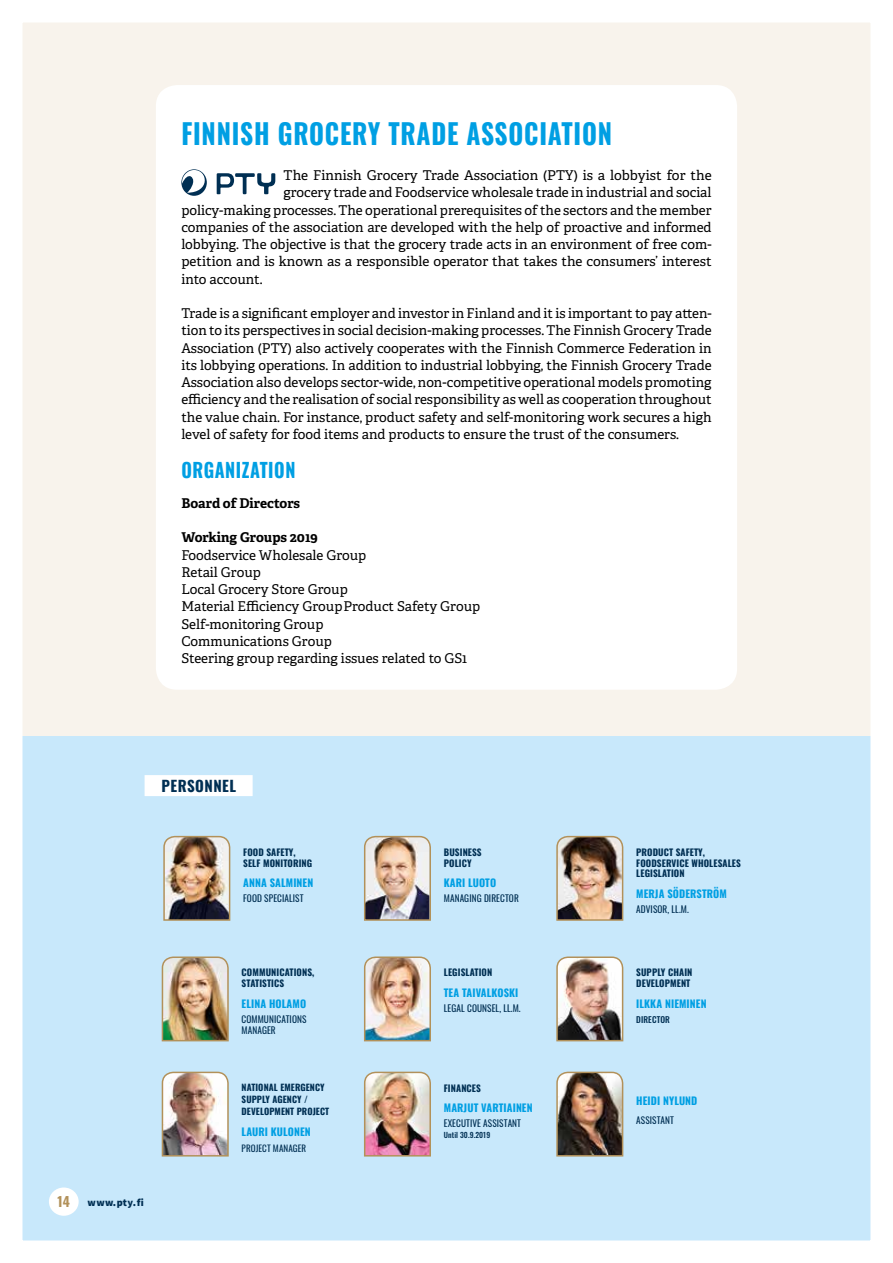
<style>
.page{position:relative;width:893px;height:1263px;background:#fff}
.page>*{position:absolute;margin:0;border:0;box-sizing:border-box;transform-origin:0 0}
.t1{font:700 28.05px "Oswald";letter-spacing:.03em;color:#009fe3;scale:.91 1}
.t2{font:700 19.8px "Oswald";letter-spacing:.03em;color:#009fe3;scale:.91 1}
.t3{font:700 15px "Oswald";letter-spacing:.03em;color:#002f53}
.t4{font:13.5px/17.2px "Adelle PE";color:#000;text-align:justify}
.t5{font:700 13.5px "Adelle PE";letter-spacing:-.005em;color:#000}
.t6{font:700 13.5px "Oswald";color:#b2915a}
.t7{font:700 10.5px "Oswald";letter-spacing:.01em;color:#009fe3}
.t8{font:900 10.5px "Source Sans Pro";letter-spacing:.04em;color:#002f53}
.t9{font:700 9.3px/10.8px "Oswald";letter-spacing:.01em;color:#002f53}
.t10{font:9.3px/10.8px "Oswald";letter-spacing:.01em;color:#002f53}
.t11{font:700 9px/12px "Oswald";letter-spacing:.01em;color:#002f53}
.t12{font:9px "Oswald";letter-spacing:.01em;color:#002f53}
.t13{font:500 8.4px "Oswald";letter-spacing:.015em;color:#002f53}
.t14{font:500 7.5px "Oswald";letter-spacing:.01em;color:#002f53}
</style>
<div class="page">
<div style="left:9px;top:13px;width:875px;height:1241px;background:#f8f3ec"></div>
<div style="left:22px;top:736px;width:855px;height:516px;background:#c8e8fb"></div>
<div style="left:49px;top:1187px;width:30px;height:29px;background:#fff;border-radius:50%"></div>
<div style="left:156px;top:85px;width:581px;height:605px;background:#fff;border-radius:21px"></div>
<svg style="left:181px;top:169px;width:94px;height:27px"></svg>
<img style="left:163px;top:835px;width:68px;height:86px">
<img style="left:364px;top:835px;width:67px;height:86px">
<img style="left:556px;top:835px;width:68px;height:86px">
<img style="left:161px;top:956px;width:68px;height:86px">
<img style="left:161px;top:1071px;width:68px;height:86px">
<img style="left:364px;top:956px;width:67px;height:86px">
<img style="left:556px;top:956px;width:68px;height:86px">
<img style="left:364px;top:1071px;width:67px;height:86px">
<img style="left:556px;top:1071px;width:68px;height:86px">
<div style="left:145px;top:775px;width:108px;height:21px;background:#fff"></div>
<div style="left:0;top:0;width:893px;height:1263px;border:22px solid #fff"></div>
<h1 class="t1" style="left:181px;top:119px;width:475px">FINNISH GROCERY TRADE ASSOCIATION</h1>
<p class="t4" style="left:284px;top:166px;width:430px">The Finnish Grocery Trade Association (PTY) is a lobbyist for the</p>
<p class="t4" style="left:284px;top:183px;width:429px">grocery trade and Foodservice wholesale trade in industrial and social</p>
<p class="t4" style="left:181px;top:201px;width:532px">policy-making processes. The operational prerequisites of the sectors and the member</p>
<p class="t4" style="left:181px;top:218px;width:532px">companies of the association are developed with the help of proactive and informed</p>
<p class="t4" style="left:181px;top:235px;width:532px">lobbying. The objective is that the grocery trade acts in an environment of free com-</p>
<p class="t4" style="left:181px;top:252px;width:532px">petition and is known as a responsible operator that takes the consumers’ interest</p>
<p class="t4" style="left:181px;top:270px;width:83px">into account.</p>
<p class="t4" style="left:181px;top:304px;width:532px">Trade is a significant employer and investor in Finland and it is important to pay atten&shy;tion to its perspectives in social decision-making processes. The Finnish Grocery Trade Association (PTY) also actively cooperates with the Finnish Commerce Federation in its lobbying operations. In addition to industrial lobbying, the Finnish Grocery Trade Association also develops sector-wide, non-competitive operational models promoting efficiency and the realisation of social responsibility as well as cooperation throughout the value chain. For instance, product safety and self-monitoring work secures a high level of safety for food items and products to ensure the trust of the consumers.</p>
<h2 class="t2" style="left:181px;top:459px;width:127px">ORGANIZATION</h2>
<p class="t5" style="left:181px;top:493px;width:120px">Board of Directors</p>
<p class="t5" style="left:181px;top:528px;width:138px">Working Groups 2019</p>
<p class="t4" style="left:181px;top:546px;width:300px;text-align:left">Foodservice Wholesale Group<br>Retail Group<br>Local Grocery Store Group<br>Material Efficiency GroupProduct Safety Group<br>Self-monitoring Group<br>Communications Group<br>Steering group regarding issues related to GS1</p>
<p class="t3" style="left:162px;top:778px;width:76px">PERSONNEL</p>
<p class="t9" style="left:243px;top:847px;width:71px">FOOD SAFETY,<br>SELF MONITORING</p>
<p class="t7" style="left:243px;top:877px;width:72px">ANNA SALMINEN</p>
<p class="t10" style="left:243px;top:892px;width:62px">FOOD SPECIALIST</p>
<p class="t6" style="left:58px;top:1195px;width:14px">14</p>
<p class="t8" style="left:88px;top:1195px;width:58px">www.pty.fi</p>
<p class="t9" style="left:242px;top:968px;width:74px">COMMUNICATIONS,<br>STATISTICS</p>
<p class="t7" style="left:242px;top:998px;width:66px">ELINA HOLAMO</p>
<p class="t10" style="left:242px;top:1013px;width:66px">COMMUNICATIONS<br>MANAGER</p>
<p class="t11" style="left:242px;top:1082px;width:89px">NATIONAL EMERGENCY<br>SUPPLY AGENCY /<br>DEVELOPMENT PROJECT</p>
<p class="t7" style="left:242px;top:1126px;width:71px">LAURI KULONEN</p>
<p class="t12" style="left:242px;top:1140px;width:66px">PROJECT MANAGER</p>
<p class="t9" style="left:444px;top:847px;width:39px">BUSINESS<br>POLICY</p>
<p class="t7" style="left:444px;top:877px;width:54px">KARI LUOTO</p>
<p class="t10" style="left:444px;top:892px;width:76px">MANAGING DIRECTOR</p>
<p class="t9" style="left:444px;top:968px;width:50px">LEGISLATION</p>
<p class="t7" style="left:444px;top:987px;width:76px">TEA TAIVALKOSKI</p>
<p class="t10" style="left:444px;top:1002px;width:78px">LEGAL COUNSEL, LL.M.</p>
<p class="t9" style="left:444px;top:1083px;width:39px">FINANCES</p>
<p class="t7" style="left:444px;top:1102px;width:90px">MARJUT VARTIAINEN</p>
<p class="t10" style="left:444px;top:1117px;width:79px">EXECUTIVE ASSISTANT</p>
<p class="t14" style="left:444px;top:1130px;width:48px">Until 30.9.2019</p>
<p class="t9" style="left:636px;top:847px;width:106px">PRODUCT SAFETY,<br>FOODSERVICE WHOLESALES<br>LEGISLATION</p>
<p class="t7" style="left:636px;top:888px;width:92px">MERJA SÖDERSTRÖM</p>
<p class="t10" style="left:636px;top:903px;width:54px">ADVISOR, LL.M.</p>
<p class="t9" style="left:636px;top:968px;width:58px">SUPPLY CHAIN<br>DEVELOPMENT</p>
<p class="t7" style="left:636px;top:998px;width:72px">ILKKA NIEMINEN</p>
<p class="t13" style="left:636px;top:1015px;width:35px">DIRECTOR</p>
<p class="t7" style="left:636px;top:1095px;width:63px">HEIDI NYLUND</p>
<p class="t10" style="left:636px;top:1114px;width:39px">ASSISTANT</p>
</div>
